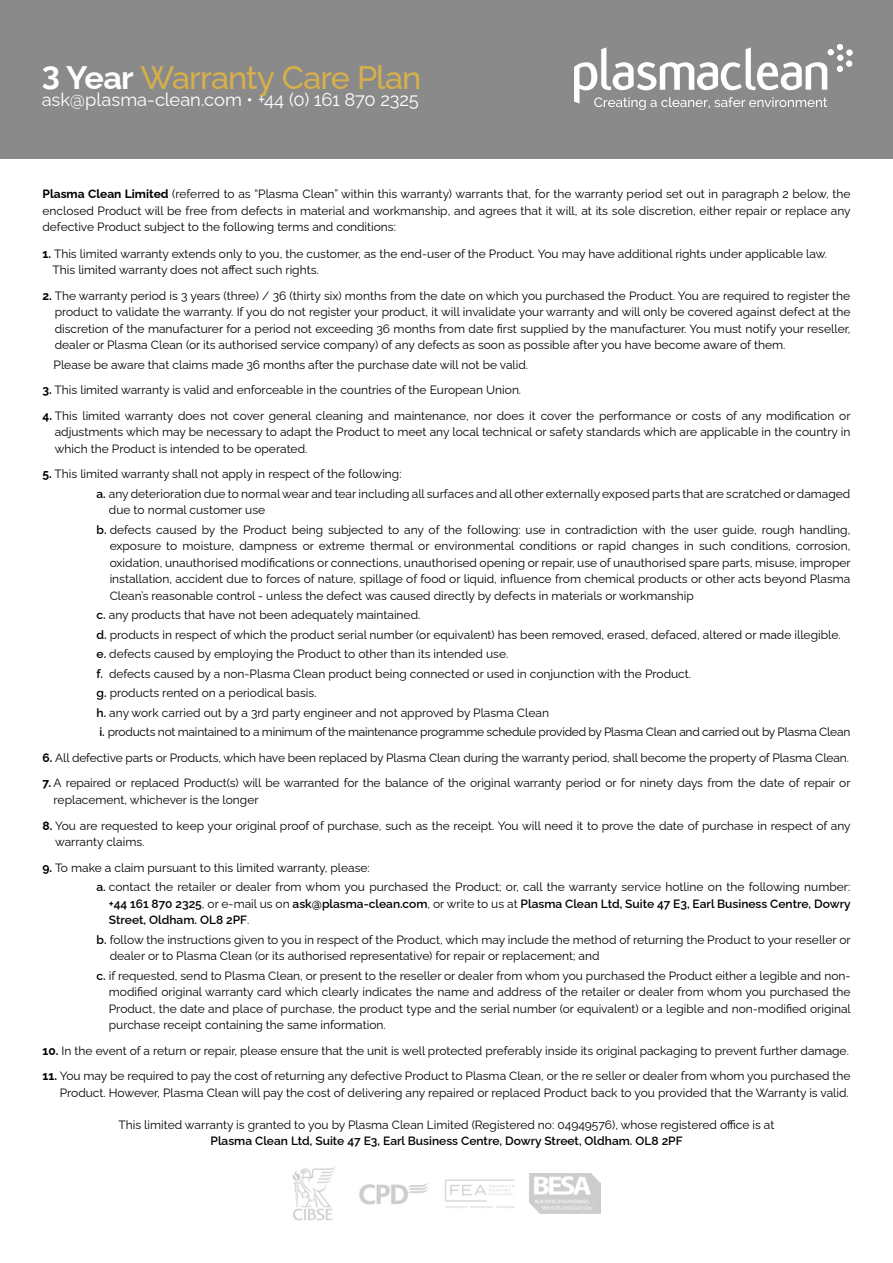
<style>
.page{position:relative;width:893px;height:1263px;background:#fff}
.page>*{position:absolute;margin:0;border:0;box-sizing:border-box;transform-origin:0 0}
.t1{font:500 32.55px "Raleway";letter-spacing:-.03em;color:#d7b04a}
.t2{font:18.3px "Raleway";letter-spacing:-.005em;color:#fff}
.t3{font:12px/16.5px "Raleway";color:#000}
.t4{font:600 12px/16.5px "Raleway";color:#000}
.s1{font-weight:700;color:#fff}
.s2{font-weight:700}
.s3{font-weight:600}
.s4{font-weight:400}
</style>
<div class="page">
<div style="left:0;top:0;width:893px;height:158px;background:#8a8a8b"></div>
<svg style="left:574px;top:44px;width:279px;height:66px"></svg>
<img style="left:530px;top:1173px;width:70px;height:41px">
<img style="left:292px;top:1167px;width:44px;height:53px">
<img style="left:359px;top:1183px;width:69px;height:22px">
<img style="left:445px;top:1179px;width:70px;height:29px">
<h1 class="t1" style="left:42px;top:52px;width:381px"><span class="s1">3 Year</span> Warranty Care Plan</h1>
<h2 class="t2" style="left:42px;top:85px;width:379px">ask@plasma-clean.com • +44 (0) 161 870 2325</h2>
<p class="t3" style="left:43px;top:184px;width:810px;text-align:justify"><span class="s2">Plasma Clean Limited</span> (referred to as “Plasma Clean” within this warranty) warrants that, for the warranty period set out in paragraph 2 below, the enclosed Product will be free from defects in material and workmanship, and agrees that it will, at its sole discretion, either repair or replace any defective Product subject to the following terms and conditions:</p>
<p class="t3" style="left:53px;top:244px;width:776px;text-indent:-10px"><span class="s2">1.</span> This limited warranty extends only to you, the customer, as the end-user of the Product. You may have additional rights under applicable law.<br>This limited warranty does not affect such rights.</p>
<p class="t3" style="left:55px;top:286px;width:797px;text-align:justify;text-indent:-12px"><span class="s2">2.</span> The warranty period is 3 years (three) / 36 (thirty six) months from the date on which you purchased the Product. You are required to register the product to validate the warranty. If you do not register your product, it will invalidate your warranty and will only be covered against defect at the discretion of the manufacturer for a period not exceeding 36 months from date first supplied by the manufacturer. You must notify your reseller, dealer or Plasma Clean (or its authorised service company) of any defects as soon as possible after you have become aware of them.</p>
<p class="t3" style="left:54px;top:355px;width:476px">Please be aware that claims made 36 months after the purchase date will not be valid.</p>
<p class="t3" style="left:43px;top:381px;width:480px"><span class="s2">3.</span> This limited warranty is valid and enforceable in the countries of the European Union.</p>
<p class="t3" style="left:55px;top:406px;width:797px;text-align:justify;text-indent:-12px"><span class="s2">4.</span> This limited warranty does not cover general cleaning and maintenance, nor does it cover the performance or costs of any modification or adjustments which may be necessary to adapt the Product to meet any local technical or safety standards which are applicable in the country in which the Product is intended to be operated.</p>
<p class="t3" style="left:97px;top:463px;width:755px;line-height:19.5px;text-indent:-54px"><span class="s2">5.</span> This limited warranty shall not apply in respect of the following:<br><span class="s3">a.</span> any deterioration due to normal wear and tear including all surfaces and all other externally exposed parts that are scratched or damaged</p>
<p class="t3" style="left:97px;top:499px;width:755px;line-height:19.5px;text-indent:12px">due to normal customer use<br><span class="s3">b.</span> defects caused by the Product being subjected to any of the following: use in contradiction with the user guide, rough handling,</p>
<p class="t3" style="left:110px;top:537px;width:742px;text-align:justify">exposure to moisture, dampness or extreme thermal or environmental conditions or rapid changes in such conditions, corrosion, oxidation, unauthorised modifications or connections, unauthorised opening or repair, use of unauthorised spare parts, misuse, improper installation, accident due to forces of nature, spillage of food or liquid, influence from chemical products or other acts beyond Plasma Clean’s reasonable control - unless the defect was caused directly by defects in materials or workmanship</p>
<p class="t3" style="left:97px;top:604px;width:755px;line-height:19.5px"><span class="s3">c.</span> any products that have not been adequately maintained.<br><span class="s3">d.</span> products in respect of which the product serial number (or equivalent) has been removed, erased, defaced, altered or made illegible. <span class="s3">e.</span> defects caused by employing the Product to other than its intended use.<br><span class="s3">f.</span> defects caused by a non-Plasma Clean product being connected or used in conjunction with the Product.<br><span class="s3">g.</span> products rented on a periodical basis.<br><span class="s3">h.</span> any work carried out by a 3rd party engineer and not approved by Plasma Clean<br><span class="s3">i.</span> products not maintained to a minimum of the maintenance programme schedule provided by Plasma Clean and carried out by Plasma Clean</p>
<p class="t3" style="left:43px;top:748px;width:808px"><span class="s2">6.</span> All defective parts or Products, which have been replaced by Plasma Clean during the warranty period, shall become the property of Plasma Clean.</p>
<p class="t3" style="left:54px;top:774px;width:798px;text-indent:-11px"><span class="s2">7.</span> A repaired or replaced Product(s) will be warranted for the balance of the original warranty period or for ninety days from the date of repair or replacement, whichever is the longer</p>
<p class="t3" style="left:55px;top:816px;width:797px;text-indent:-13px"><span class="s2">8.</span> You are requested to keep your original proof of purchase, such as the receipt. You will need it to prove the date of purchase in respect of any warranty claims.</p>
<p class="t3" style="left:97px;top:856px;width:755px;line-height:19.5px;text-indent:-54px"><span class="s2">9.</span> To make a claim pursuant to this limited warranty, please:<br><span class="s3">a.</span> contact the retailer or dealer from whom you purchased the Product; or, call the warranty service hotline on the following number:</p>
<p class="t4" style="left:109px;top:894px;width:743px">+44 161 870 2325<span class="s4">, or e-mail us on</span> ask@plasma-clean.com<span class="s4">, or write to us at</span> Plasma Clean Ltd, Suite 47 E3, Earl Business Centre, Dowry<br>Street, Oldham. OL8 2PF<span class="s4">.</span></p>
<p class="t3" style="left:110px;top:930px;width:743px;text-indent:-13px"><span class="s3">b.</span> follow the instructions given to you in respect of the Product, which may include the method of returning the Product to your reseller or dealer or to Plasma Clean (or its authorised representative) for repair or replacement; and</p>
<p class="t3" style="left:109px;top:966px;width:743px;text-align:justify;text-indent:-12px"><span class="s3">c.</span> if requested, send to Plasma Clean, or present to the reseller or dealer from whom you purchased the Product either a legible and non&shy;modified original warranty card which clearly indicates the name and address of the retailer or dealer from whom you purchased the Product, the date and place of purchase, the product type and the serial number (or equivalent) or a legible and non-modified original purchase receipt containing the same information.</p>
<p class="t3" style="left:43px;top:1041px;width:808px"><span class="s2">10.</span> In the event of a return or repair, please ensure that the unit is well protected preferably inside its original packaging to prevent further damage.</p>
<p class="t3" style="left:43px;top:1066px;width:809px;text-align:right"><span class="s2">11.</span> You may be required to pay the cost of returning any defective Product to Plasma Clean, or the re seller or dealer from whom you purchased the<br>Product. However, Plasma Clean will pay the cost of delivering any repaired or replaced Product back to you provided that the Warranty is valid.</p>
<p class="t3" style="left:119px;top:1115px;width:657px">This limited warranty is granted to you by Plasma Clean Limited (Registered no: 04949576), whose registered office is at</p>
<p class="t4" style="left:211px;top:1131px;width:474px">Plasma Clean Ltd, Suite 47 E3, Earl Business Centre, Dowry Street, Oldham. OL8 2PF</p>
</div>
